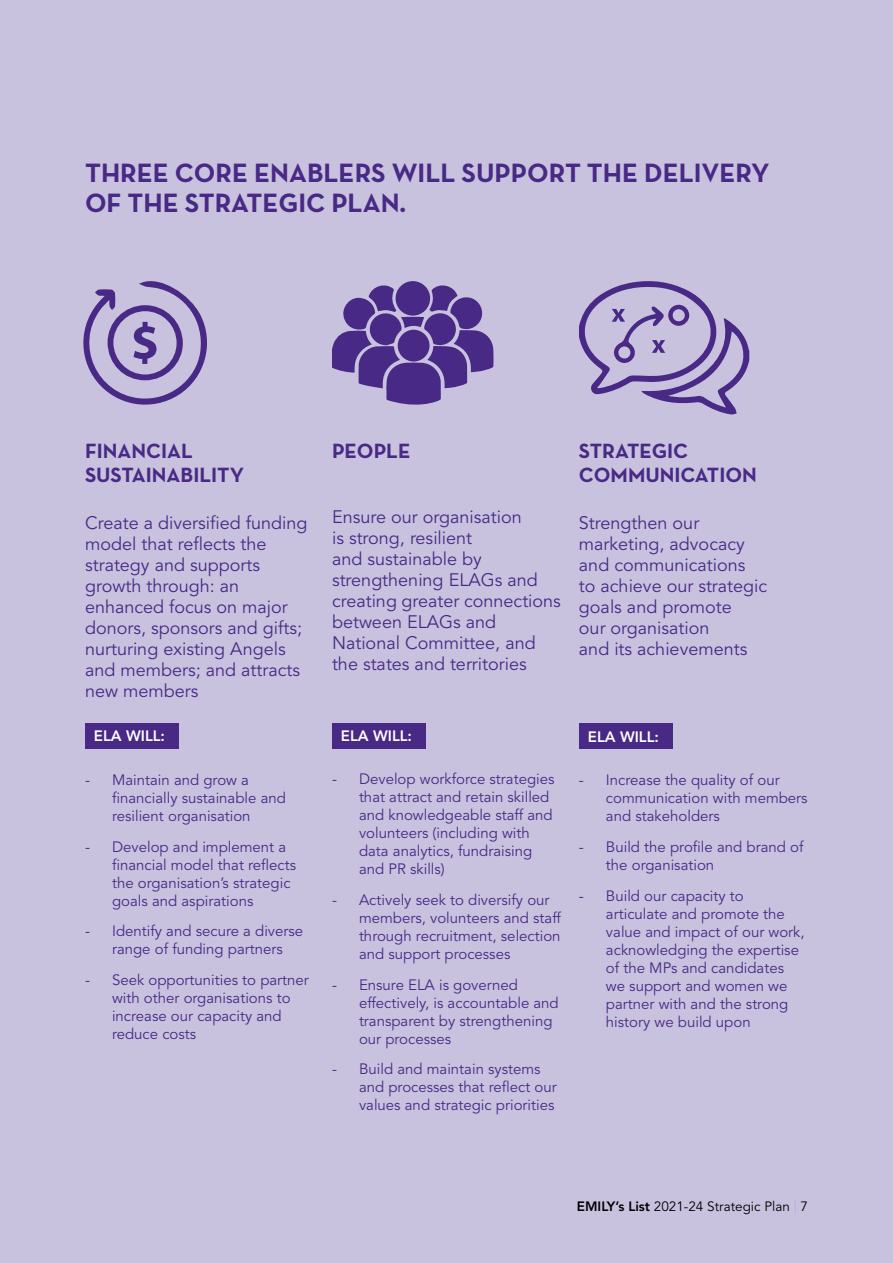
<style>
.page{position:relative;width:893px;height:1263px;background:#c9c2de}
.page>*{position:absolute;margin:0;border:0;box-sizing:border-box;transform-origin:0 0}
.t1{font:700 27px/30px "Neutraface Text";color:#482986}
.t2{font:700 21px/24px "Neutraface Text";color:#482986}
.t3{font:18px/21px "Avenir";color:#482986}
.t4{font:15px/18px "Avenir";color:#482986}
.t5{font:800 15px "Avenir";color:#fff}
.t6{font:13.5px "Avenir";color:#000}
.s1{font-weight:800}
.s2{color:#beafd6}
</style>
<div class="page">
<div style="left:85px;top:723px;width:94px;height:26px;background:#482986"></div>
<div style="left:332px;top:723px;width:94px;height:26px;background:#482986"></div>
<div style="left:579px;top:723px;width:93px;height:26px;background:#482986"></div>
<svg style="left:579px;top:281px;width:170px;height:134px"></svg>
<svg style="left:83px;top:281px;width:124px;height:124px"></svg>
<svg style="left:332px;top:282px;width:162px;height:123px"></svg>
<h1 class="t1" style="left:85px;top:158px;width:686px">THREE CORE ENABLERS WILL SUPPORT THE DELIVERY<br>OF THE STRATEGIC PLAN.</h1>
<h2 class="t2" style="left:85px;top:439px;width:161px">FINANCIAL<br>SUSTAINABILITY</h2>
<p class="t3" style="left:85px;top:512px;width:224px">Create a diversified funding model that reflects the strategy and supports growth through: an enhanced focus on major donors, sponsors and gifts; nurturing existing Angels and members; and attracts new members</p>
<p class="t5" style="left:94px;top:727px;width:73px">ELA WILL:</p>
<p class="t4" style="left:112px;top:771px;width:175px;text-indent:-27px">- Maintain and grow a financially sustainable and resilient organisation</p>
<p class="t4" style="left:112px;top:838px;width:186px;text-indent:-27px">- Develop and implement a financial model that reflects the organisation’s strategic goals and aspirations</p>
<p class="t4" style="left:85px;top:922px;width:220px;text-align:center">- Identify and secure a diverse range of funding partners</p>
<p class="t4" style="left:112px;top:971px;width:198px;text-indent:-27px">- Seek opportunities to partner with other organisations to increase our capacity and reduce costs</p>
<h2 class="t2" style="left:332px;top:439px;width:80px">PEOPLE</h2>
<p class="t3" style="left:332px;top:506px;width:230px">Ensure our organisation<br>is strong, resilient<br>and sustainable by strengthening ELAGs and creating greater connections between ELAGs and<br>National Committee, and the states and territories</p>
<h2 class="t2" style="left:579px;top:439px;width:179px">STRATEGIC<br>COMMUNICATION</h2>
<p class="t3" style="left:579px;top:512px;width:190px">Strengthen our marketing, advocacy and communications<br>to achieve our strategic goals and promote<br>our organisation<br>and its achievements</p>
<p class="t5" style="left:341px;top:726px;width:73px">ELA WILL:</p>
<p class="t4" style="left:359px;top:770px;width:197px;text-indent:-27px">- Develop workforce strategies that attract and retain skilled and knowledgeable staff and volunteers (including with data analytics, fundraising and PR skills)</p>
<p class="t4" style="left:359px;top:891px;width:203px;text-indent:-27px">- Actively seek to diversify our members, volunteers and staff through recruitment, selection and support processes</p>
<p class="t4" style="left:359px;top:976px;width:201px;text-indent:-27px">- Ensure ELA is governed effectively, is accountable and transparent by strengthening our processes</p>
<p class="t4" style="left:359px;top:1061px;width:199px;text-indent:-27px">- Build and maintain systems and processes that reflect our values and strategic priorities</p>
<p class="t5" style="left:588px;top:728px;width:73px">ELA WILL:</p>
<p class="t4" style="left:606px;top:771px;width:203px;text-indent:-27px">- Increase the quality of our communication with members and stakeholders</p>
<p class="t4" style="left:606px;top:838px;width:199px;text-indent:-27px">- Build the profile and brand of the organisation</p>
<p class="t4" style="left:606px;top:887px;width:200px;text-indent:-27px">- Build our capacity to articulate and promote the value and impact of our work, acknowledging the expertise of the MPs and candidates we support and women we partner with and the strong history we build upon</p>
<p class="t6" style="left:577px;top:1198px;width:233px"><span class="s1">EMILY’s List</span> 2021-24 Strategic Plan <span class="s2">|</span> 7</p>
</div>
